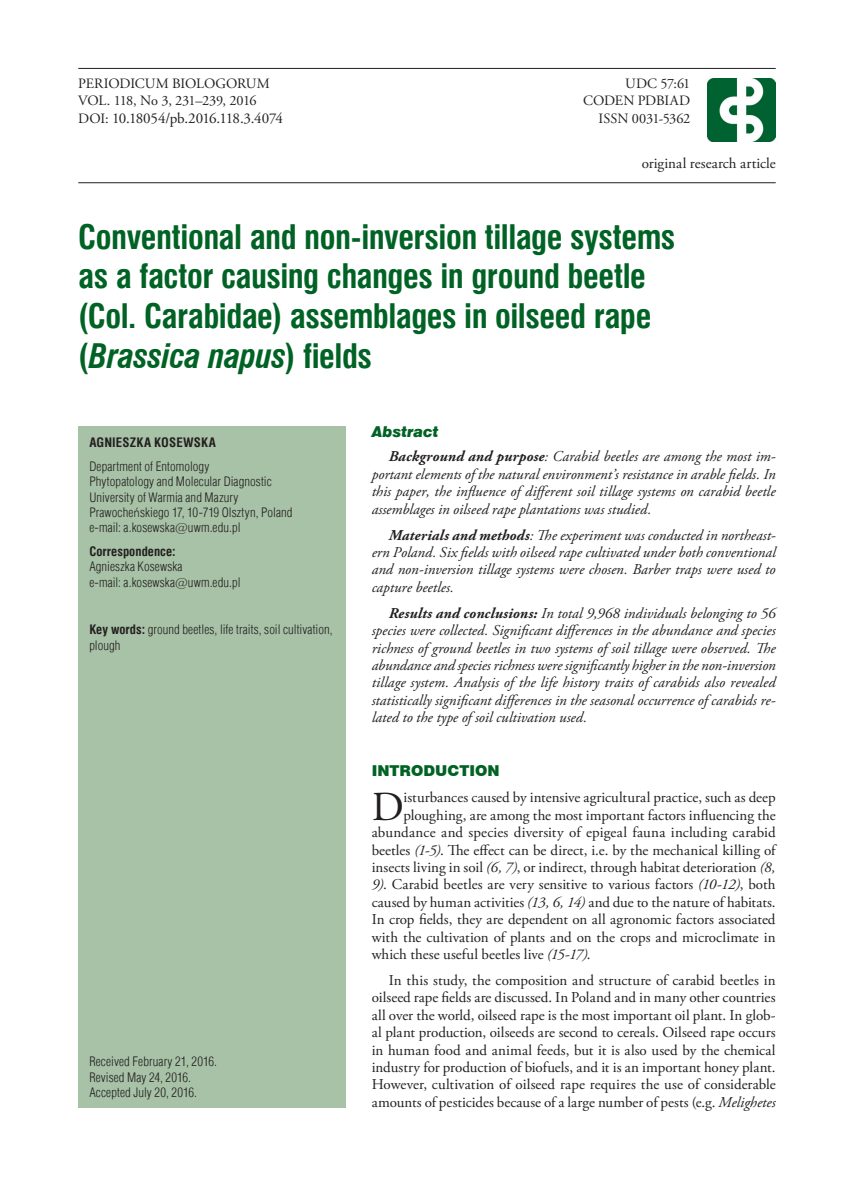
<style>
.page{position:relative;width:854px;height:1195px;background:#fff}
.page>*{position:absolute;margin:0;border:0;box-sizing:border-box;transform-origin:0 0}
.t1{font:41.25px "Adobe Garamond Pro";color:#231f20}
.t2{font:700 condensed 33px/39.6px "Swiss 721 BT";letter-spacing:-.015em;color:#006224}
.t3{font:15px/17.4px "Adobe Garamond Pro";color:#231f20;text-align:justify}
.t4{font:italic 15px/17.4px "Adobe Garamond Pro";color:#231f20;text-align:justify}
.t5{font:15px "Adobe Garamond Pro";letter-spacing:-.035em;color:#231f20}
.t6{font:900 15px "Swiss 721 BT";letter-spacing:.005em;color:#006224}
.t7{font:italic 900 15px "Swiss 721 BT";letter-spacing:.005em;color:#006224}
.t8{font:14.25px "Adobe Garamond Pro";letter-spacing:-.02em;color:#231f20}
.t9{font:12.75px/15.3px "Helvetica Condensed Light HR Normal";letter-spacing:.01em;color:#231f20}
.t10{font:700 condensed 12.75px "Helvetica";letter-spacing:.015em;color:#231f20}
.t11{font:700 condensed 12.75px "Swiss 721 BT";letter-spacing:.005em;color:#231f20}
.s1{font-size:14.25px}
.s2{font-style:italic}
.s3{font-family:"Zurich BT";font-weight:300}
.s4{font-family:"Swiss 721 BT";font-weight:300}
.s5{font-family:"Swiss 721 BT";font-weight:700;font-stretch:condensed}
.s6{font-weight:700}
</style>
<div class="page">
<img style="left:708px;top:78px;width:68px;height:63px">
<hr style="left:78px;top:68px;width:698px;height:1px;background:#231f20">
<hr style="left:78px;top:182px;width:698px;height:1px;background:#231f20">
<div style="left:78px;top:426px;width:268px;height:681px;background:#a7c2a6"></div>
<p class="t8" style="left:78px;top:75px;width:193px">PERIODICUM BIOLOGORUM</p>
<p class="t8" style="left:625px;top:75px;width:67px">UDC 57:61</p>
<p class="t8" style="left:78px;top:92px;width:180px">VOL. 118, No 3, 231–239, 2016</p>
<p class="t8" style="left:583px;top:92px;width:109px">CODEN PDBIAD</p>
<p class="t5" style="left:78px;top:109px;width:206px"><span class="s1">DOI:</span> 10.18054/pb.2016.118.3.4074</p>
<p class="t8" style="left:599px;top:110px;width:93px">ISSN 0031-5362</p>
<p class="t3" style="left:642px;top:155px;width:135px">original research article</p>
<h2 class="t2" style="left:78px;top:217px;width:599px">Conventional and non-inversion tillage systems as a factor causing changes in ground beetle (Col. Carabidae) assemblages in oilseed rape (<span class="s2">Brassica napus</span>) fields</h2>
<p class="t10" style="left:89px;top:434px;width:73px">AGNIESZKA KOSE</p>
<p class="t10" style="left:183px;top:434px;width:19px">WSKA</p>
<p class="t9" style="left:89px;top:458px;width:205px">Department of Entomology<br>Phytopatology and Molecular Diagnostic University of Warmia and Mazury Prawoche<span class="s3">ń</span>skiego 17, 10-719 Olsztyn, Poland e-mail: a.kosewska<span class="s4">@</span>uwm.edu.pl</p>
<p class="t11" style="left:89px;top:543px;width:88px">Correspondence:</p>
<p class="t9" style="left:89px;top:558px;width:153px">Agnieszka Kosewska<br>e-mail: a.kosewska<span class="s4">@</span>uwm.edu.pl</p>
<p class="t9" style="left:89px;top:621px;width:245px"><span class="s5">Key words:</span> ground beetles, life traits, soil cultivation, plough</p>
<p class="t9" style="left:89px;top:1053px;width:129px">Received February 21, 2016.<br>Revised May 24, 2016.<br>Accepted July 20, 2016.</p>
<p class="t7" style="left:372px;top:422px;width:68px">Abstract</p>
<p class="t4" style="left:372px;top:448px;width:405px;text-indent:17px"><span class="s6">Background and purpose</span>: Carabid beetles are among the most im&shy;portant elements of the natural environment’s resistance in arable fields. In this paper, the influence of different soil tillage systems on carabid beetle assemblages in oilseed rape plantations was studied.</p>
<p class="t4" style="left:372px;top:526px;width:405px;text-indent:17px"><span class="s6">Materials and methods</span>: The experiment was conducted in northeast&shy;ern Poland. Six fields with oilseed rape cultivated under both conventional and non-inversion tillage systems were chosen. Barber traps were used to capture beetles.</p>
<p class="t4" style="left:372px;top:604px;width:405px;text-indent:17px"><span class="s6">Results and conclusions:</span> In total 9,968 individuals belonging to 56 species were collected. Significant differences in the abundance and species richness of ground beetles in two systems of soil tillage were observed. The abundance and species richness were significantly higher in the non-inversion tillage system. Analysis of the life history traits of carabids also revealed statistically significant differences in the seasonal occurrence of carabids re&shy;lated to the type of soil cultivation used.</p>
<p class="t6" style="left:372px;top:761px;width:129px">INTRODUCTION</p>
<h1 class="t1" style="left:372px;top:781px;width:34px">D</h1>
<p class="t3" style="left:403px;top:789px;width:374px">isturbances caused by intensive agricultural practice, such as deep</p>
<p class="t3" style="left:403px;top:806px;width:374px">ploughing, are among the most important factors influencing the</p>
<p class="t3" style="left:372px;top:824px;width:405px">abundance and species diversity of epigeal fauna including carabid</p>
<p class="t3" style="left:372px;top:841px;width:405px">beetles <span class="s2">(1-5)</span>. The effect can be direct, i.e. by the mechanical killing of</p>
<p class="t3" style="left:372px;top:858px;width:405px">insects living in soil <span class="s2">(6, 7)</span>, or indirect, through habitat deterioration <span class="s2">(8,</span></p>
<p class="t3" style="left:372px;top:876px;width:405px"><span class="s2">9)</span>. Carabid beetles are very sensitive to various factors <span class="s2">(10-12)</span>, both</p>
<p class="t3" style="left:372px;top:893px;width:405px">caused by human activities <span class="s2">(13, 6, 14)</span> and due to the nature of habitats.</p>
<p class="t3" style="left:372px;top:911px;width:405px">In crop fields, they are dependent on all agronomic factors associated</p>
<p class="t3" style="left:372px;top:928px;width:405px">with the cultivation of plants and on the crops and microclimate in</p>
<p class="t3" style="left:372px;top:945px;width:220px">which these useful beetles live <span class="s2">(15-17)</span>.</p>
<p class="t3" style="left:372px;top:971px;width:405px;text-indent:17px">In this study, the composition and structure of carabid beetles in oilseed rape fields are discussed. In Poland and in many other countries all over the world, oilseed rape is the most important oil plant. In glob&shy;al plant production, oilseeds are second to cereals. Oilseed rape occurs in human food and animal feeds, but it is also used by the chemical industry for production of biofuels, and it is an important honey plant.<br>However, cultivation of oilseed rape requires the use of considerable amounts of pesticides because of a large number of pests (e.g. <span class="s2">Melighetes</span></p>
</div>
